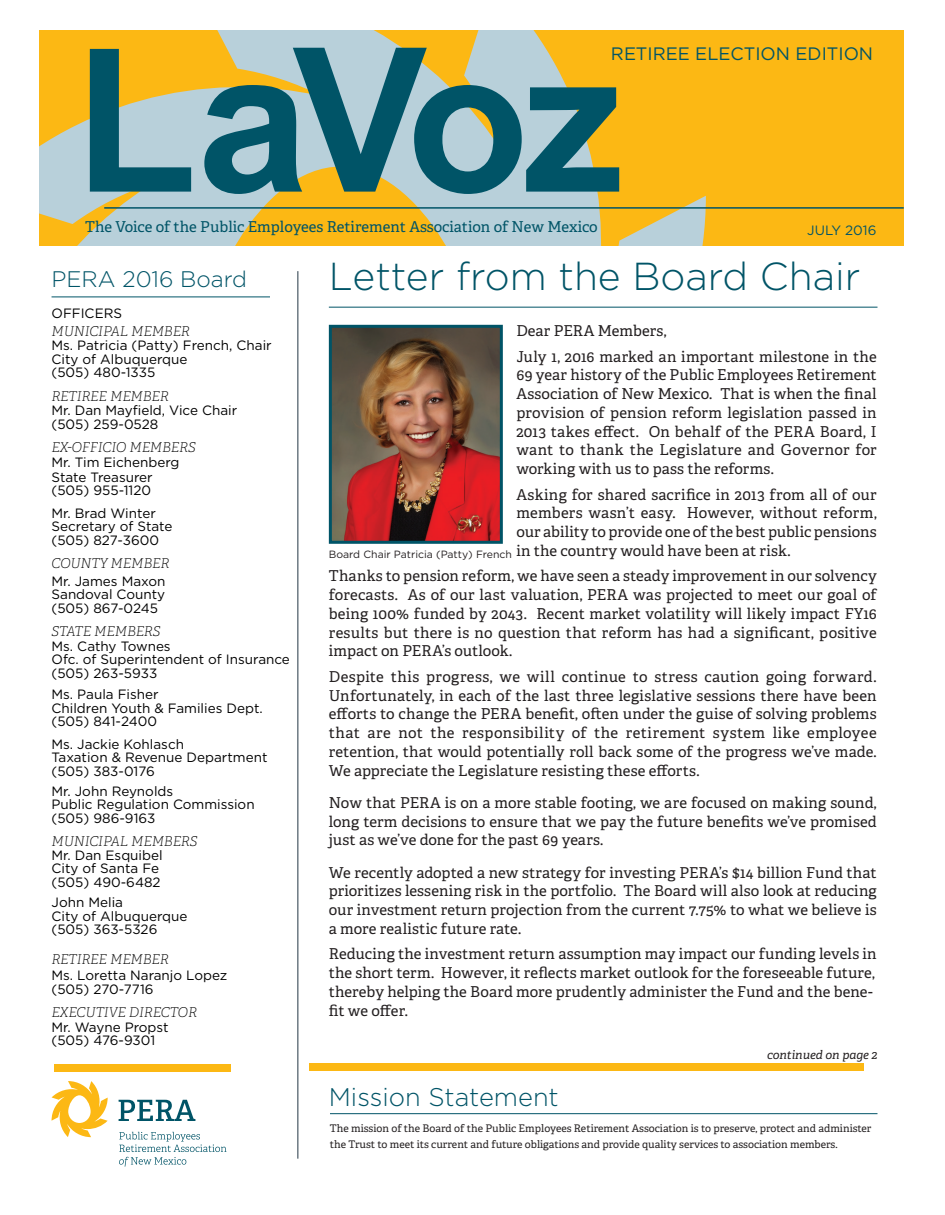
<style>
.page{position:relative;width:945px;height:1215px;background:#fff}
.page>*{position:absolute;margin:0;border:0;box-sizing:border-box;transform-origin:0 0}
.t1{font:700 201px "Arial";letter-spacing:-.055em;color:#005467}
.t2{font:300 39px "Gotham";color:#005467}
.t3{font:300 25.5px "Gotham";color:#005467}
.t4{font:300 22.5px "Gotham";color:#005467}
.t5{font:18px "Gotham";color:#005467}
.t6{font:15px/18.8px "Adelle";letter-spacing:.005em;color:#231f20;text-align:justify}
.t7{font:15px "Adelle";color:#005467}
.t8{font:13.5px/13.5px "Gotham";color:#000}
.t9{font:italic 100 13.5px "Adelle";color:#000}
.t10{font:13.5px "Gotham";color:#005467}
.t11{font:italic 12px "Adelle";color:#231f20}
.t12{font:10.5px/16.5px "Adelle";color:#231f20}
.t13{font:10.5px "Gotham";color:#231f20}
</style>
<div class="page">
<img style="left:333px;top:329px;width:166px;height:211px">
<div style="left:329px;top:325px;width:174px;height:219px;border:3px solid #005467"></div>
<div style="left:40px;top:30px;width:864px;height:215px;background:#fcb814"></div>
<svg style="left:40px;top:30px;width:666px;height:215px;fill:#b8d0da"></svg>
<hr style="left:297px;top:271px;width:1px;height:888px;background:#233645">
<hr style="left:104px;top:207px;width:800px;height:2px;background:#005467">
<svg style="left:52px;top:1081px;width:56px;height:56px"></svg>
<svg style="left:119px;top:1132px;width:107px;height:35px"></svg>
<svg style="left:119px;top:1100px;width:76px;height:21px"></svg>
<div style="left:309px;top:1064px;width:555px;height:7px;background:#fcb814"></div>
<div style="left:54px;top:1064px;width:177px;height:7px;background:#fcb814"></div>
<hr style="left:330px;top:1113px;width:548px;height:1px;background:#005467">
<hr style="left:52px;top:297px;width:218px;height:1px;background:#005467">
<hr style="left:329px;top:307px;width:549px;height:1px;background:#005467">
<p class="t5" style="left:611px;top:42px;width:264px">RETIREE ELECTION EDITION</p>
<h1 class="t1" style="left:74px;top:-13px;width:550px">LaVoz</h1>
<p class="t7" style="left:85px;top:218px;width:514px">The Voice of the Public Employees Retirement Association of New Mexico</p>
<p class="t10" style="left:807px;top:221px;width:71px">JULY 2016</p>
<h3 class="t4" style="left:52px;top:265px;width:197px">PERA 2016 Board</h3>
<h2 class="t2" style="left:329px;top:251px;width:533px">Letter from the Board Chair</h2>
<p class="t8" style="left:52px;top:306px;width:72px">OFFICERS</p>
<p class="t9" style="left:52px;top:323px;width:140px">MUNICIPAL MEMBER</p>
<p class="t8" style="left:52px;top:339px;width:222px">Ms. Patricia (Patty) French, Chair<br>City of Albuquerque<br>(505) 480-1335</p>
<p class="t9" style="left:52px;top:388px;width:119px">RETIREE MEMBER</p>
<p class="t8" style="left:52px;top:404px;width:187px">Mr. Dan Mayfield, Vice Chair (505) 259-0528</p>
<p class="t9" style="left:52px;top:440px;width:145px">EX-OFFICIO MEMBERS</p>
<p class="t8" style="left:52px;top:455px;width:130px;line-height:14.1px">Mr. Tim Eichenberg<br>State Treasurer (505) 955-1120</p>
<p class="t8" style="left:52px;top:506px;width:123px">Mr. Brad Winter<br>Secretary of State (505) 827-3600</p>
<p class="t9" style="left:52px;top:555px;width:119px">COUNTY MEMBER</p>
<p class="t8" style="left:52px;top:574px;width:116px;text-align:justify">Mr. James Maxon Sandoval County (505) 867-0245</p>
<p class="t9" style="left:52px;top:623px;width:110px">STATE MEMBERS</p>
<p class="t8" style="left:52px;top:639px;width:240px">Ms. Cathy Townes<br>Ofc. of Superintendent of Insurance (505) 263-5933</p>
<p class="t8" style="left:52px;top:687px;width:213px">Ms. Paula Fisher<br>Children Youth &amp; Families Dept. (505) 841-2400</p>
<p class="t8" style="left:52px;top:737px;width:217px">Ms. Jackie Kohlasch<br>Taxation &amp; Revenue Department (505) 383-0176</p>
<p class="t8" style="left:52px;top:784px;width:205px">Mr. John Reynolds<br>Public Regulation Commission (505) 986-9163</p>
<p class="t9" style="left:52px;top:833px;width:147px">MUNICIPAL MEMBERS</p>
<p class="t8" style="left:52px;top:848px;width:113px">Mr. Dan Esquibel<br>City of Santa Fe (505) 490-6482</p>
<p class="t8" style="left:52px;top:895px;width:137px">John Melia<br>City of Albuquerque (505) 363-5326</p>
<p class="t9" style="left:52px;top:951px;width:119px">RETIREE MEMBER</p>
<p class="t8" style="left:52px;top:968px;width:177px">Ms. Loretta Naranjo Lopez (505) 270-7716</p>
<p class="t9" style="left:52px;top:1004px;width:147px">EXECUTIVE DIRECTOR</p>
<p class="t8" style="left:52px;top:1020px;width:119px">Mr. Wayne Propst (505) 476-9301</p>
<p class="t6" style="left:516px;top:318px;width:362px;line-height:25.5px">Dear PERA Members,<br>July 1, 2016 marked an important milestone in the</p>
<p class="t6" style="left:516px;top:366px;width:362px">69 year history of the Public Employees Retirement Association of New Mexico. That is when the final provision of pension reform legislation passed in 2013 takes effect. On behalf of the PERA Board, I want to thank the Legislature and Governor for working with us to pass the reforms.</p>
<p class="t6" style="left:516px;top:485px;width:362px">Asking for shared sacrifice in 2013 from all of our members wasn’t easy. However, without reform, our ability to provide one of the best public pensions in the country would have been at risk.</p>
<p class="t6" style="left:329px;top:567px;width:549px">Thanks to pension reform, we have seen a steady improvement in our solvency forecasts. As of our last valuation, PERA was projected to meet our goal of being 100% funded by 2043. Recent market volatility will likely impact FY16 results but there is no question that reform has had a significant, positive impact on PERA’s outlook.</p>
<p class="t6" style="left:329px;top:667px;width:549px">Despite this progress, we will continue to stress caution going forward.<br>Unfortunately, in each of the last three legislative sessions there have been efforts to change the PERA benefit, often under the guise of solving problems that are not the responsibility of the retirement system like employee retention, that would potentially roll back some of the progress we’ve made.<br>We appreciate the Legislature resisting these efforts.</p>
<p class="t6" style="left:329px;top:793px;width:549px">Now that PERA is on a more stable footing, we are focused on making sound, long term decisions to ensure that we pay the future benefits we’ve promised just as we’ve done for the past 69 years.</p>
<p class="t6" style="left:329px;top:863px;width:549px">We recently adopted a new strategy for investing PERA’s $14 billion Fund that prioritizes lessening risk in the portfolio. The Board will also look at reducing our investment return projection from the current 7.75% to what we believe is a more realistic future rate.</p>
<p class="t6" style="left:329px;top:945px;width:549px;text-align:left">Reducing the investment return assumption may impact our funding levels in the short term. However, it reflects market outlook for the foreseeable future, thereby helping the Board more prudently administer the Fund and the bene&shy;fit we offer.</p>
<p class="t13" style="left:329px;top:547px;width:185px">Board Chair Patricia (Patty) French</p>
<p class="t11" style="left:767px;top:1047px;width:112px">continued on page 2</p>
<h3 class="t3" style="left:329px;top:1080px;width:232px">Mission Statement</h3>
<p class="t12" style="left:330px;top:1120px;width:543px">The mission of the Board of the Public Employees Retirement Association is to preserve, protect and administer the Trust to meet its current and future obligations and provide quality services to association members.</p>
</div>
